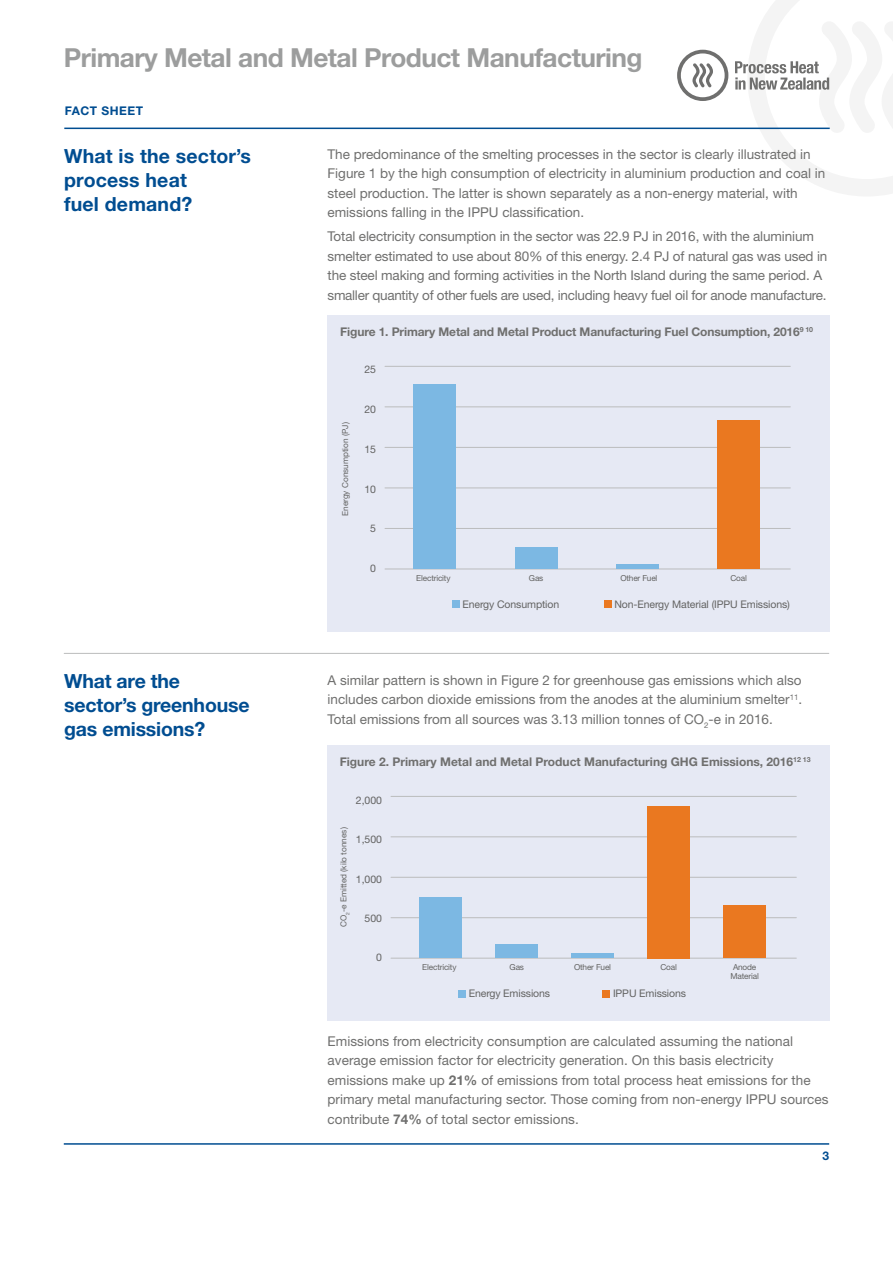
<style>
.page{position:relative;width:893px;height:1263px;background:#fff}
.page>*{position:absolute;margin:0;border:0;box-sizing:border-box;transform-origin:0 0}
.t1{font:700 26.25px "Helvetica Neue LT Std";letter-spacing:-.02em;color:#9c9d9d}
.t2{font:700 19.5px/24px "Helvetica Neue LT Std";letter-spacing:-.01em;color:#004d91}
.t3{font:700 19.5px/24px "Helvetica Neue LT Std";letter-spacing:.01em;color:#004d91}
.t4{font:13.5px/19.5px "Helvetica Neue LT Std";color:#6f6f6e}
.t5{font:700 12px "Helvetica Neue LT Std";letter-spacing:-.01em;color:#6f6f6e}
.t6{font:700 12px "Helvetica Neue LT Std";letter-spacing:.04em;color:#004d91}
.t7{font:10.5px "Helvetica Neue LT Std";letter-spacing:-.01em;color:#636362}
.t8{font:8.25px/9px "Helvetica Neue LT Std";letter-spacing:-.02em;color:#636362;text-align:center}
.t9{font:8.25px "Helvetica Neue LT Std";color:#636362}
.s1{font-weight:700}
</style>
<div class="page">
<svg style="left:677px;top:0;width:216px;height:196px"></svg>
<hr style="left:64px;top:1143px;width:765px;height:2px;background:#004d91">
<hr style="left:64px;top:128px;width:766px;height:1px;background:#004d91">
<div style="left:327px;top:315px;width:503px;height:317px;background:#e6e9f4"></div>
<div style="left:327px;top:745px;width:503px;height:276px;background:#e6e9f4"></div>
<div style="left:452px;top:600px;width:8px;height:8px;background:#7cb8e3"></div>
<div style="left:458px;top:990px;width:8px;height:7px;background:#7cb8e3"></div>
<div style="left:604px;top:600px;width:8px;height:8px;background:#ea7820"></div>
<div style="left:602px;top:990px;width:8px;height:7px;background:#ea7820"></div>
<hr style="left:385px;top:569px;width:405px;height:1px;background:#bbbcbd">
<hr style="left:391px;top:958px;width:405px;height:1px;background:#bbbcbd">
<hr style="left:385px;top:528px;width:405px;height:1px;background:#bbbcbd">
<hr style="left:391px;top:917px;width:405px;height:1px;background:#bbbcbd">
<hr style="left:385px;top:487px;width:405px;height:1px;background:#bbbcbd">
<hr style="left:391px;top:877px;width:405px;height:1px;background:#bbbcbd">
<hr style="left:385px;top:447px;width:405px;height:1px;background:#bbbcbd">
<hr style="left:391px;top:836px;width:405px;height:1px;background:#bbbcbd">
<hr style="left:385px;top:366px;width:405px;height:1px;background:#bbbcbd">
<hr style="left:385px;top:406px;width:405px;height:1px;background:#bbbcbd">
<hr style="left:391px;top:796px;width:405px;height:1px;background:#bbbcbd">
<div style="left:414px;top:384px;width:42px;height:185px;background:#7cb8e3"></div>
<div style="left:420px;top:898px;width:42px;height:60px;background:#7cb8e3"></div>
<div style="left:515px;top:548px;width:42px;height:21px;background:#7cb8e3"></div>
<hr style="left:571px;top:954px;width:43px;height:4px;background:#7cb8e3">
<div style="left:496px;top:944px;width:42px;height:14px;background:#7cb8e3"></div>
<div style="left:616px;top:564px;width:43px;height:5px;background:#7cb8e3"></div>
<div style="left:647px;top:806px;width:43px;height:152px;background:#ea7820"></div>
<div style="left:717px;top:420px;width:43px;height:149px;background:#ea7820"></div>
<div style="left:723px;top:905px;width:43px;height:53px;background:#ea7820"></div>
<hr style="left:64px;top:653px;width:765px;height:1px;background:#bbbcbd">
<h1 class="t1" style="left:64px;top:42px;width:580px">Primary Metal and Metal Product Manufacturing</h1>
<p class="t6" style="left:65px;top:103px;width:80px">FACT SHEET</p>
<h2 class="t3" style="left:64px;top:144px;width:188px">What is the sector’s process heat<br>fuel demand?</h2>
<h2 class="t2" style="left:64px;top:669px;width:187px">What are the sector’s greenhouse gas emissions?</h2>
<p class="t4" style="left:328px;top:144px;width:499px">The predominance of the smelting processes in the sector is clearly illustrated in Figure 1 by the high consumption of electricity in aluminium production and coal in steel production. The latter is shown separately as a non-energy material, with emissions falling in the IPPU classification.</p>
<p class="t4" style="left:328px;top:226px;width:501px">Total electricity consumption in the sector was 22.9 PJ in 2016, with the aluminium smelter estimated to use about 80% of this energy. 2.4 PJ of natural gas was used in the steel making and forming activities in the North Island during the same period. A smaller quantity of other fuels are used, including heavy fuel oil for anode manufacture.</p>
<p class="t5" style="left:340px;top:324px;width:474px">Figure 1. Primary Metal and Metal Product Manufacturing Fuel Consumption, 2016<sup>9</sup> <sup>10</sup></p>
<p class="t9" style="left:340px;top:516px;width:95px;rotate:-90deg">Energy Consumption (PJ)</p>
<p class="t7" style="left:364px;top:363px;width:13px">25</p>
<p class="t7" style="left:364px;top:403px;width:13px">20</p>
<p class="t7" style="left:364px;top:443px;width:13px">15</p>
<p class="t7" style="left:364px;top:483px;width:13px">10</p>
<p class="t7" style="left:370px;top:522px;width:7px">5</p>
<p class="t7" style="left:370px;top:562px;width:7px">0</p>
<p class="t8" style="left:416px;top:573px;width:36px">Electricity</p>
<p class="t8" style="left:529px;top:573px;width:16px">Gas</p>
<p class="t7" style="left:463px;top:598px;width:98px">Energy Consumption</p>
<p class="t8" style="left:620px;top:573px;width:39px">Other Fuel</p>
<p class="t8" style="left:730px;top:573px;width:18px">Coal</p>
<p class="t7" style="left:614px;top:598px;width:177px">Non-Energy Material (IPPU Emissions)</p>
<p class="t4" style="left:328px;top:670px;width:476px;text-align:justify">A similar pattern is shown in Figure 2 for greenhouse gas emissions which also includes carbon dioxide emissions from the anodes at the aluminium smelter<sup>11</sup>.<br>Total emissions from all sources was 3.13 million tonnes of CO<sub>2</sub>-e in 2016.</p>
<p class="t5" style="left:340px;top:754px;width:473px">Figure 2. Primary Metal and Metal Product Manufacturing GHG Emissions, 2016<sup>12</sup> <sup>13</sup></p>
<p class="t7" style="left:356px;top:794px;width:28px">2,000</p>
<p class="t7" style="left:356px;top:833px;width:28px">1,500</p>
<p class="t7" style="left:356px;top:872px;width:28px">1,000</p>
<p class="t7" style="left:365px;top:912px;width:19px">500</p>
<p class="t7" style="left:376px;top:951px;width:7px">0</p>
<p class="t9" style="left:339px;top:927px;width:101px;rotate:-90deg">CO<sub>2</sub>-e Emitted (kilo tonnes)</p>
<p class="t8" style="left:422px;top:963px;width:36px">Electricity</p>
<p class="t8" style="left:510px;top:963px;width:16px">Gas</p>
<p class="t8" style="left:574px;top:963px;width:39px">Other Fuel</p>
<p class="t8" style="left:660px;top:963px;width:18px">Coal</p>
<p class="t7" style="left:469px;top:987px;width:83px">Energy Emissions</p>
<p class="t7" style="left:613px;top:987px;width:75px">IPPU Emissions</p>
<p class="t8" style="left:730px;top:963px;width:30px">Anode<br>Material</p>
<p class="t4" style="left:328px;top:1031px;width:502px">Emissions from electricity consumption are calculated assuming the national average emission factor for electricity generation. On this basis electricity emissions make up <span class="s1">21%</span> of emissions from total process heat emissions for the primary metal manufacturing sector. Those coming from non-energy IPPU sources contribute <span class="s1">74%</span> of total sector emissions.</p>
<p class="t6" style="left:822px;top:1148px;width:8px">3</p>
</div>
